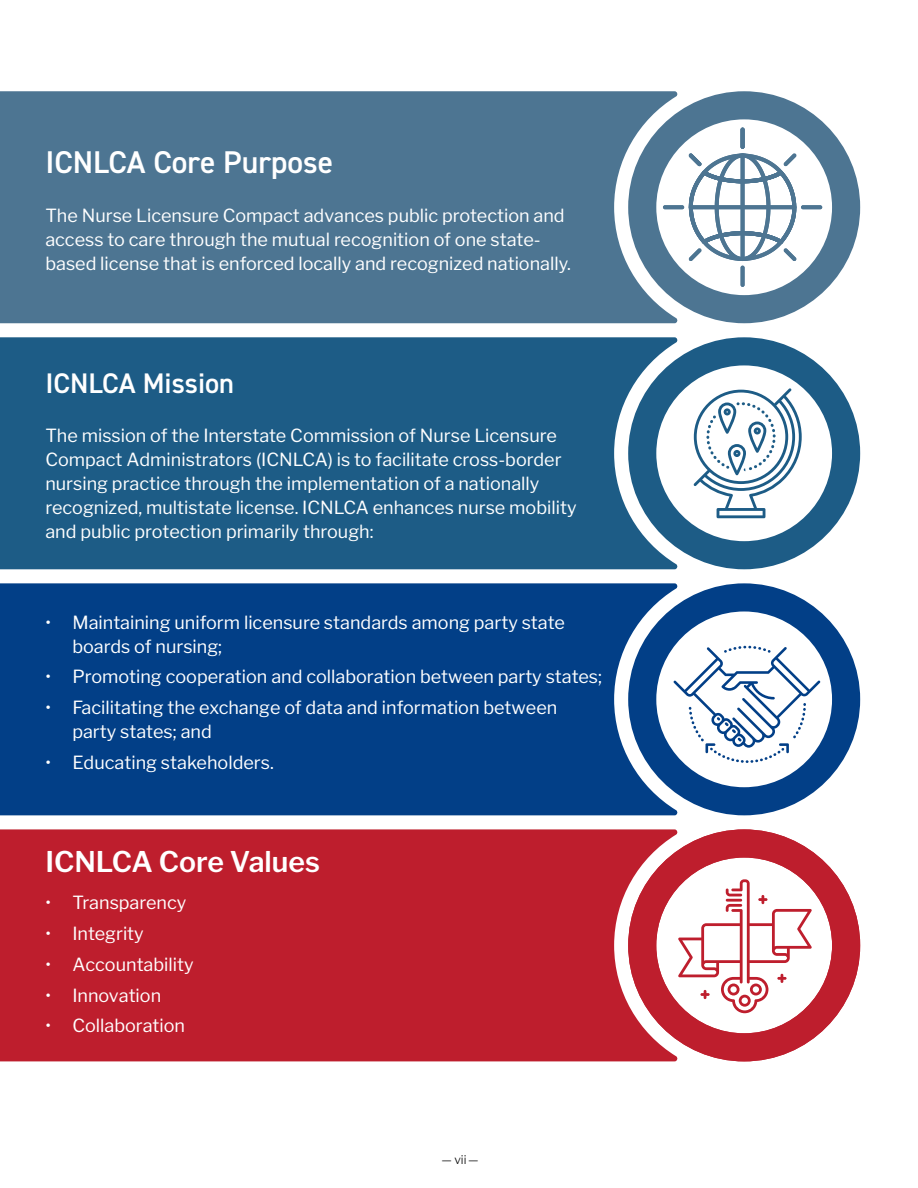
<style>
.page{position:relative;width:918px;height:1188px;background:#fff}
.page>*{position:absolute;margin:0;border:0;box-sizing:border-box;transform-origin:0 0}
.t1{font:600 31.5px "DIN2014";color:#fff}
.t2{font:600 28.35px "Libre Franklin";color:#fff}
.t3{font:600 28.35px "DIN2014";color:#fff}
.t4{font:18px/24px "Libre Franklin";color:#fff}
.t5{font:300 12px "Libre Franklin";color:#000}
</style>
<div class="page">
<svg style="left:678px;top:91px;width:182px;height:232px"></svg>
<div style="left:0;top:91px;width:678px;height:232px;background:#4d7592"></div>
<svg style="left:678px;top:337px;width:182px;height:232px"></svg>
<div style="left:0;top:337px;width:678px;height:232px;background:#1d5c86"></div>
<svg style="left:678px;top:583px;width:182px;height:232px"></svg>
<div style="left:0;top:583px;width:678px;height:232px;background:#023f87"></div>
<svg style="left:678px;top:829px;width:182px;height:232px;fill:#be1e2d"></svg>
<div style="left:0;top:829px;width:678px;height:232px;background:#be1e2d"></div>
<svg style="left:673px;top:646px;width:147px;height:117px"></svg>
<svg style="left:694px;top:388px;width:108px;height:130px"></svg>
<hr style="left:801px;top:205px;width:21px;height:4px;background:#4d7592;border-radius:2px">
<svg style="left:741px;top:266px;width:4px;height:21px"></svg>
<hr style="left:741px;top:128px;width:4px;height:21px;background:#4d7592;border-radius:2px">
<hr style="left:663px;top:205px;width:21px;height:4px;background:#4d7592;border-radius:2px">
<svg style="left:689px;top:153px;width:108px;height:108px"></svg>
<svg style="left:678px;top:879px;width:134px;height:134px"></svg>
<h1 class="t1" style="left:45px;top:141px;width:289px">ICNLCA Core Purpose</h1>
<p class="t4" style="left:45px;top:203px;width:527px">The Nurse Licensure Compact advances public protection and access to care through the mutual recognition of one state&shy;based license that is enforced locally and recognized nationally.</p>
<h2 class="t3" style="left:45px;top:365px;width:190px">ICNLCA Mission</h2>
<p class="t4" style="left:45px;top:423px;width:533px">The mission of the Interstate Commission of Nurse Licensure Compact Administrators (ICNLCA) is to facilitate cross-border nursing practice through the implementation of a nationally recognized, multistate license. ICNLCA enhances nurse mobility and public protection primarily through:</p>
<p class="t4" style="left:72px;top:610px;width:494px;text-indent:-27px">• Maintaining uniform licensure standards among party state boards of nursing;</p>
<p class="t4" style="left:45px;top:665px;width:558px">• Promoting cooperation and collaboration between party states;</p>
<p class="t4" style="left:72px;top:696px;width:487px;text-indent:-27px">• Facilitating the exchange of data and information between party states; and</p>
<p class="t4" style="left:45px;top:750px;width:230px">• Educating stakeholders.</p>
<h2 class="t2" style="left:45px;top:845px;width:276px">ICNLCA Core Values</h2>
<p class="t4" style="left:45px;top:891px;width:143px">• Transparency</p>
<p class="t4" style="left:45px;top:922px;width:100px">• Integrity</p>
<p class="t4" style="left:45px;top:952px;width:150px">• Accountability</p>
<p class="t4" style="left:45px;top:983px;width:117px">• Innovation</p>
<p class="t4" style="left:45px;top:1014px;width:141px">• Collaboration</p>
<p class="t5" style="left:441px;top:1152px;width:39px">— vii —</p>
</div>
